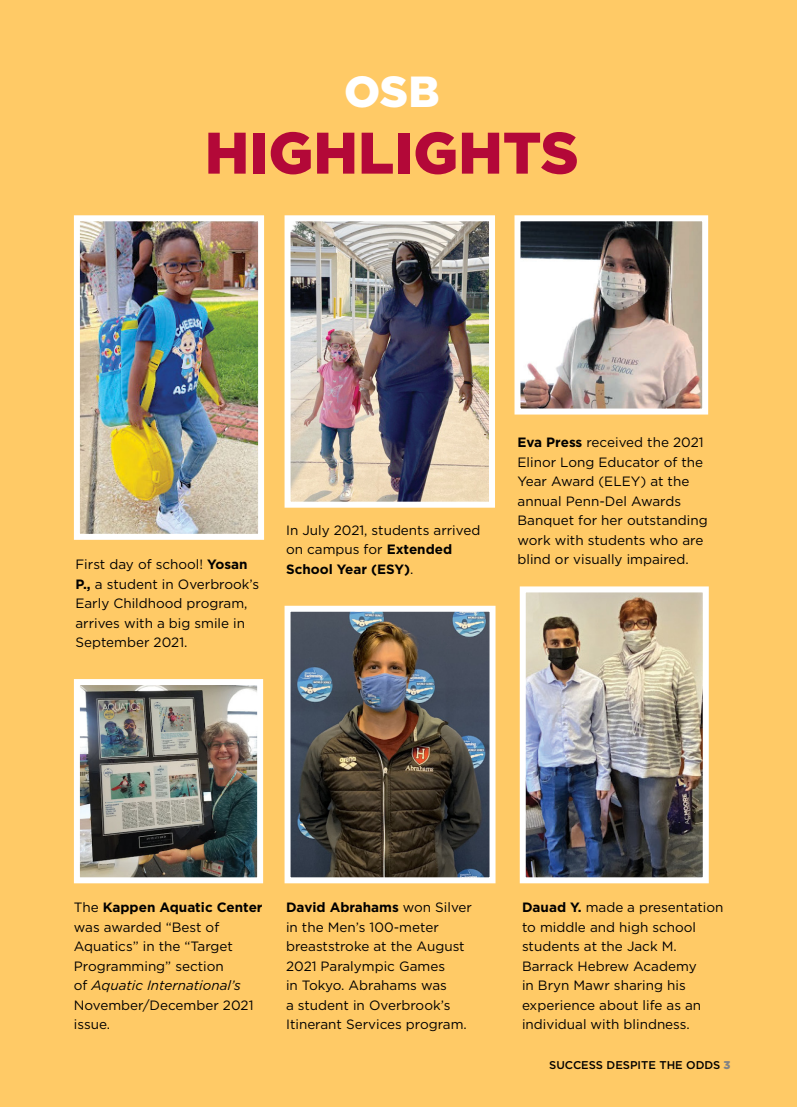
<style>
.page{position:relative;width:797px;height:1107px;background:#fff}
.page>*{position:absolute;margin:0;border:0;box-sizing:border-box;transform-origin:0 0}
.Heading_1___Sub{font:900 58.5px "Gotham";color:#b30838}
.Heading_1___2{font:900 43.5px "Gotham";color:#fff}
.Photo_Caption{font:13.5px/19.5px "Gotham";color:#000}
.t1{font:500 11.25px "Gotham";color:#000}
.s1{font-weight:700}
.s2{font-style:italic}
.s3{font-weight:900;color:#808285}
</style>
<div class="page">
<div style="left:0;top:0;width:796px;height:1107px;background:#ffca66"></div>
<img style="left:81px;top:222px;width:176px;height:311px">
<div style="left:74px;top:215px;width:190px;height:325px;border:6px solid #fff"></div>
<img style="left:291px;top:222px;width:197px;height:279px">
<div style="left:284px;top:215px;width:211px;height:293px;border:6px solid #fff"></div>
<img style="left:521px;top:222px;width:180px;height:186px">
<div style="left:514px;top:215px;width:194px;height:200px;border:6px solid #fff"></div>
<img style="left:81px;top:686px;width:175px;height:190px">
<div style="left:74px;top:679px;width:189px;height:204px;border:6px solid #fff"></div>
<img style="left:291px;top:613px;width:197px;height:263px">
<div style="left:284px;top:606px;width:211px;height:277px;border:6px solid #fff"></div>
<img style="left:526px;top:593px;width:175px;height:283px">
<div style="left:519px;top:586px;width:189px;height:297px;border:6px solid #fff"></div>
<h1 class="Heading_1___2" style="left:344px;top:62px;width:97px">OSB</h1>
<h1 class="Heading_1___Sub" style="left:205px;top:113px;width:375px">HIGHLIGHTS</h1>
<p class="Photo_Caption" style="left:75px;top:555px;width:185px">First day of school! <span class="s1">Yosan<br>P.,</span> a student in Overbrook’s<br>Early Childhood program, arrives with a big smile in<br>September 2021.</p>
<p class="Photo_Caption" style="left:286px;top:520px;width:196px">In July 2021, students arrived on campus for <span class="s1">Extended<br>School Year (ESY)</span>.</p>
<p class="Photo_Caption" style="left:517px;top:432px;width:191px"><span class="s1">Eva Press</span> received the 2021<br>Elinor Long Educator of the<br>Year Award (ELEY) at the annual Penn-Del Awards<br>Banquet for her outstanding work with students who are blind or visually impaired.</p>
<p class="Photo_Caption" style="left:74px;top:898px;width:190px">The <span class="s1">Kappen Aquatic Center </span>was awarded “Best of<br>Aquatics” in the “Target<br>Programming” section<br>of <span class="s2">Aquatic International’s<br></span>November/December 2021 issue.</p>
<p class="Photo_Caption" style="left:286px;top:898px;width:187px"><span class="s1">David Abrahams</span> won Silver in the Men’s 100-meter breaststroke at the August<br>2021 Paralympic Games<br>in Tokyo. Abrahams was<br>a student in Overbrook’s<br>Itinerant Services program.</p>
<p class="Photo_Caption" style="left:522px;top:898px;width:203px"><span class="s1">Dauad Y.</span> made a presentation to middle and high school students at the Jack M.<br>Barrack Hebrew Academy<br>in Bryn Mawr sharing his experience about life as an individual with blindness.</p>
<p class="t1" style="left:549px;top:1058px;width:183px">SUCCESS DESPITE THE ODDS <span class="s3">3</span></p>
</div>
